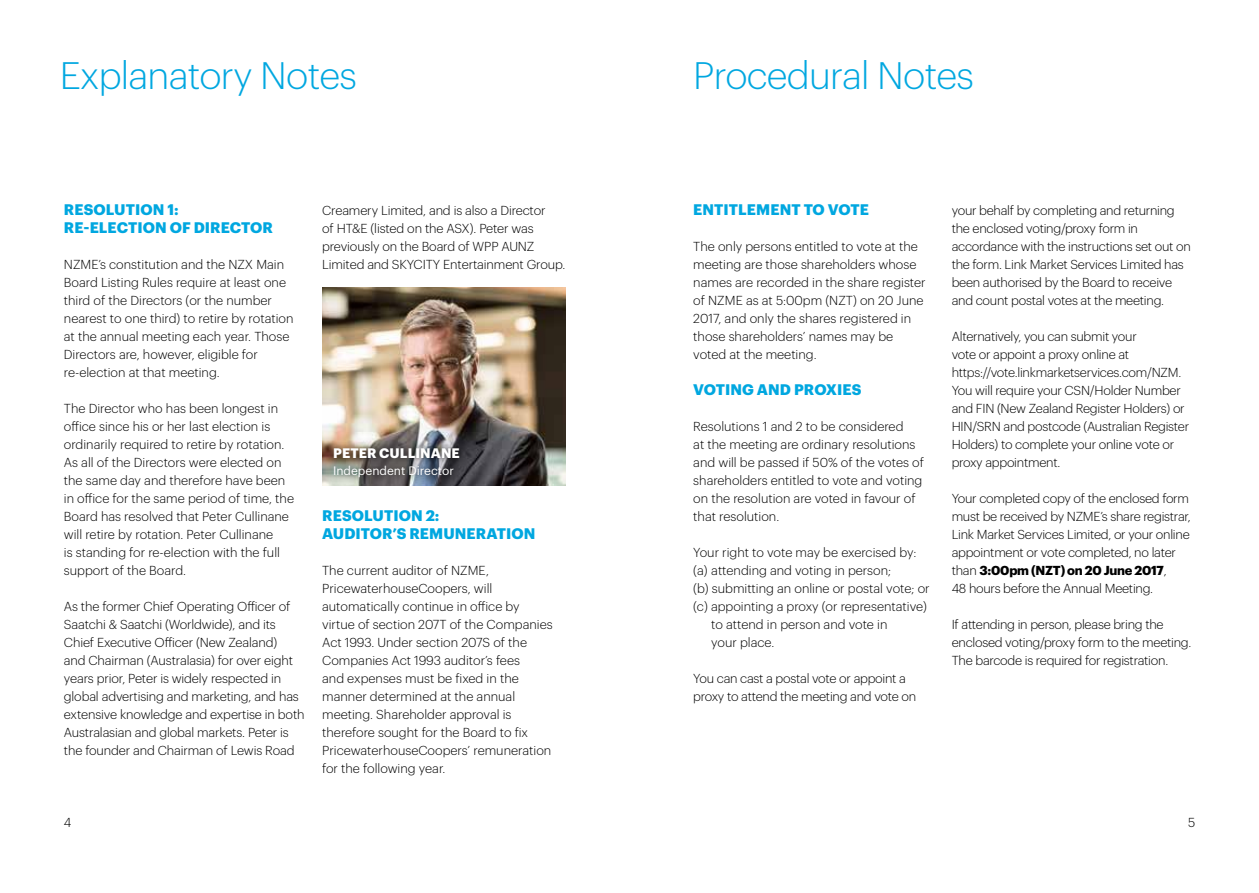
<style>
.page{position:relative;width:1259px;height:893px;background:#fff}
.page>*{position:absolute;margin:0;border:0;box-sizing:border-box;transform-origin:0 0}
.t1{font:300 37.5px "Graphik";letter-spacing:-.02em;color:#00a7e0}
.t2{font:700 15px/18px "Graphik";letter-spacing:.005em;color:#00a7e0}
.t3{font:700 13.5px "Graphik";letter-spacing:.005em;color:#fff}
.t4{font:300 12.75px/18px "Graphik";letter-spacing:-.01em;color:#000}
.t5{font:12px "Graphik";color:#fff}
.s1{font-weight:700}
</style>
<div class="page">
<img style="left:322px;top:287px;width:244px;height:198px">
<img style="left:325px;top:439px;width:143px;height:46px">
<h1 class="t1" style="left:60px;top:48px;width:299px">Explanatory Notes</h1>
<h1 class="t1" style="left:693px;top:48px;width:282px">Procedural Notes</h1>
<p class="t2" style="left:64px;top:199px;width:210px">RESOLUTION 1:<br>RE-ELECTION OF DIRECTOR</p>
<p class="t4" style="left:64px;top:255px;width:231px">NZME’s constitution and the NZX Main Board Listing Rules require at least one third of the Directors (or the number nearest to one third) to retire by rotation at the annual meeting each year. Those Directors are, however, eligible for re-election at that meeting.</p>
<p class="t4" style="left:64px;top:399px;width:232px">The Director who has been longest in office since his or her last election is ordinarily required to retire by rotation.<br>As all of the Directors were elected on the same day and therefore have been in office for the same period of time, the Board has resolved that Peter Cullinane will retire by rotation. Peter Cullinane<br>is standing for re-election with the full support of the Board.</p>
<p class="t4" style="left:64px;top:597px;width:242px">As the former Chief Operating Officer of Saatchi &amp; Saatchi (Worldwide), and its Chief Executive Officer (New Zealand)<br>and Chairman (Australasia) for over eight years prior, Peter is widely respected in global advertising and marketing, and has extensive knowledge and expertise in both Australasian and global markets. Peter is the founder and Chairman of Lewis Road</p>
<p class="t4" style="left:322px;top:201px;width:245px">Creamery Limited, and is also a Director<br>of HT&amp;E (listed on the ASX). Peter was previously on the Board of WPP AUNZ Limited and SKYCITY Entertainment Group.</p>
<p class="t3" style="left:333px;top:443px;width:128px">PETER CULLINANE</p>
<p class="t5" style="left:333px;top:462px;width:122px">Independent Director</p>
<p class="t2" style="left:322px;top:505px;width:215px">RESOLUTION 2:<br>AUDITOR’S REMUNERATION</p>
<p class="t4" style="left:322px;top:561px;width:232px">The current auditor of NZME, PricewaterhouseCoopers, will automatically continue in office by virtue of section 207T of the Companies Act 1993. Under section 207S of the Companies Act 1993 auditor’s fees<br>and expenses must be fixed in the manner determined at the annual meeting. Shareholder approval is therefore sought for the Board to fix PricewaterhouseCoopers’ remuneration for the following year.</p>
<p class="t2" style="left:693px;top:199px;width:177px">ENTITLEMENT TO VOTE</p>
<p class="t4" style="left:693px;top:237px;width:234px">The only persons entitled to vote at the meeting are those shareholders whose names are recorded in the share register of NZME as at 5:00pm (NZT) on 20 June 2017, and only the shares registered in those shareholders’ names may be voted at the meeting.</p>
<p class="t2" style="left:693px;top:379px;width:170px">VOTING AND PROXIES</p>
<p class="t4" style="left:693px;top:417px;width:232px">Resolutions 1 and 2 to be considered<br>at the meeting are ordinary resolutions and will be passed if 50% of the votes of shareholders entitled to vote and voting on the resolution are voted in favour of that resolution.</p>
<p class="t4" style="left:693px;top:543px;width:225px">Your right to vote may be exercised by:</p>
<p class="t4" style="left:693px;top:561px;width:199px">(a) attending and voting in person;</p>
<p class="t4" style="left:693px;top:579px;width:238px">(b) submitting an online or postal vote; or</p>
<p class="t4" style="left:693px;top:597px;width:235px">(c) appointing a proxy (or representative)</p>
<p class="t4" style="left:711px;top:615px;width:178px">to attend in person and vote in</p>
<p class="t4" style="left:711px;top:633px;width:65px">your place.</p>
<p class="t4" style="left:693px;top:669px;width:224px">You can cast a postal vote or appoint a proxy to attend the meeting and vote on</p>
<p class="t4" style="left:951px;top:201px;width:241px">your behalf by completing and returning the enclosed voting/proxy form in accordance with the instructions set out on the form. Link Market Services Limited has been authorised by the Board to receive and count postal votes at the meeting.</p>
<p class="t4" style="left:951px;top:327px;width:239px">Alternatively, you can submit your<br>vote or appoint a proxy online at https://vote.linkmarketservices.com/NZM.<br>You will require your CSN/Holder Number and FIN (New Zealand Register Holders) or HIN/SRN and postcode (Australian Register Holders) to complete your online vote or proxy appointment.</p>
<p class="t4" style="left:951px;top:489px;width:241px">Your completed copy of the enclosed form must be received by NZME’s share registrar, Link Market Services Limited, or your online appointment or vote completed, no later than <span class="s1">3:00pm (NZT) on 20 June 2017</span>,<br>48 hours before the Annual Meeting.</p>
<p class="t4" style="left:951px;top:615px;width:241px">If attending in person, please bring the enclosed voting/proxy form to the meeting.<br>The barcode is required for registration.</p>
<p class="t4" style="left:64px;top:813px;width:9px">4</p>
<p class="t4" style="left:1188px;top:813px;width:9px">5</p>
</div>
